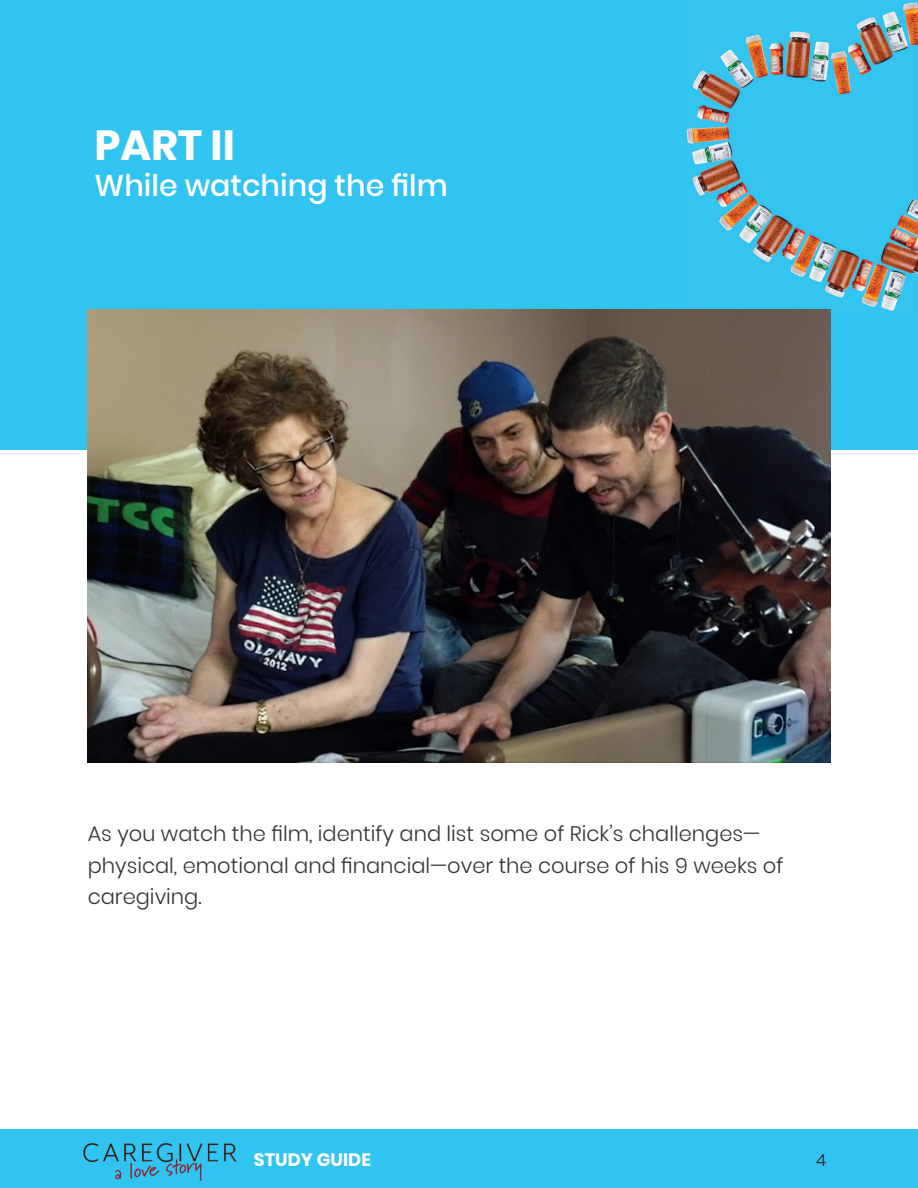
<style>
.page{position:relative;width:918px;height:1188px;background:#fff}
.page>*{position:absolute;margin:0;border:0;box-sizing:border-box;transform-origin:0 0}
.t1{font:700 42px "Poppins";color:#fff}
.Subtitle{font:500 30px "Poppins";color:#fff}
.Body_larger{font:300 21px/31.5px "Poppins";color:#323332}
.t2{font:700 18px "Poppins";color:#fff}
.t3{font:300 16.5px "Poppins";color:#321711}
</style>
<div class="page">
<div style="left:0;top:1130px;width:918px;height:58px;background:#32c4f0"></div>
<div style="left:0;top:0;width:918px;height:449px;background:#32c4f0"></div>
<img style="left:686px;top:2px;width:232px;height:308px">
<img style="left:83px;top:1143px;width:154px;height:38px">
<img style="left:88px;top:309px;width:742px;height:453px">
<p class="t1" style="left:94px;top:121px;width:142px">PART II</p>
<p class="Subtitle" style="left:94px;top:168px;width:355px">While watching the film</p>
<p class="Body_larger" style="left:88px;top:818px;width:697px">As you watch the film, identify and list some of Rick’s challenges— physical, emotional and financial—over the course of his 9 weeks of caregiving.</p>
<p class="t2" style="left:254px;top:1149px;width:119px">STUDY GUIDE</p>
<p class="t3" style="left:816px;top:1150px;width:12px">4</p>
</div>
